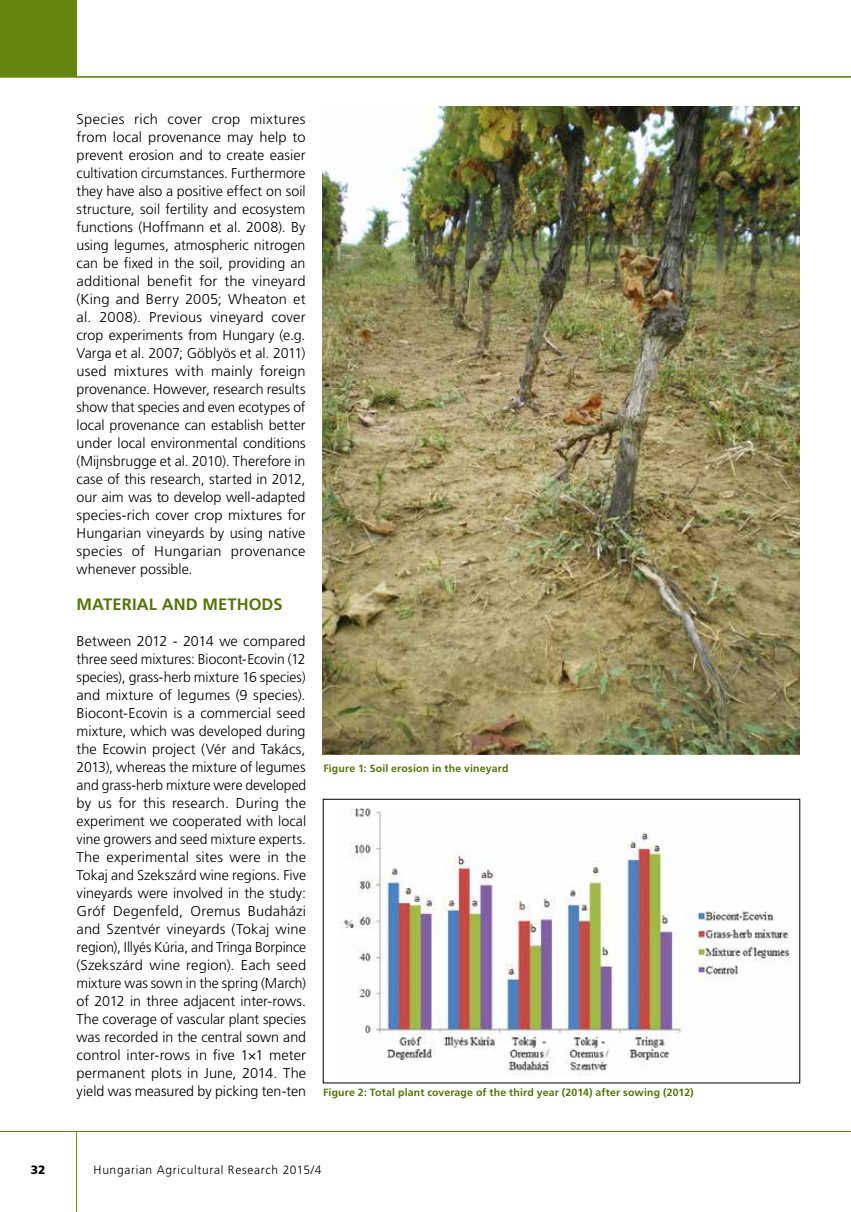
<style>
.page{position:relative;width:851px;height:1212px;background:#fff}
.page>*{position:absolute;margin:0;border:0;box-sizing:border-box;transform-origin:0 0}
.t1{font:700 16.5px "Frutiger QS";letter-spacing:.005em;color:#55750a}
.t2{font:300 14.25px/18px "Frutiger QS";letter-spacing:.005em;color:#000;text-align:justify}
.t3{font:300 12px "Frutiger QS";letter-spacing:.055em;color:#000}
.t4{font:900 12px "Frutiger QS";color:#000}
.t5{font:700 10.5px "Frutiger QS";letter-spacing:.015em;color:#55750a}
</style>
<div class="page">
<hr style="left:76px;top:0;width:1px;height:77px;background:#658711">
<hr style="left:76px;top:1131px;width:1px;height:81px;background:#658711">
<div style="left:0;top:0;width:76px;height:77px;background:#658711"></div>
<hr style="left:0;top:76px;width:850px;height:1px;background:#658711">
<hr style="left:0;top:1131px;width:850px;height:1px;background:#658711">
<img style="left:322px;top:106px;width:477px;height:648px">
<img style="left:340px;top:808px;width:450px;height:268px">
<div style="left:323px;top:799px;width:476px;height:284px;border:1px solid #000"></div>
<p class="t2" style="left:77px;top:110px;width:230px">Species rich cover crop mixtures from local provenance may help to prevent erosion and to create easier cultivation circumstances. Furthermore they have also a positive effect on soil structure, soil fertility and ecosystem functions (Hoffmann et al. 2008). By using legumes, atmospheric nitrogen can be fixed in the soil, providing an additional benefit for the vineyard (King and Berry 2005; Wheaton et al. 2008). Previous vineyard cover crop experiments from Hungary (e.g.<br>Varga et al. 2007; Göblyös et al. 2011) used mixtures with mainly foreign provenance. However, research results show that species and even ecotypes of local provenance can establish better under local environmental conditions (Mijnsbrugge et al. 2010). Therefore in case of this research, started in 2012, our aim was to develop well-adapted species-rich cover crop mixtures for Hungarian vineyards by using native species of Hungarian provenance whenever possible.</p>
<p class="t1" style="left:77px;top:595px;width:207px">MATERIAL AND METHODS</p>
<p class="t2" style="left:77px;top:632px;width:231px">Between 2012 - 2014 we compared three seed mixtures: Biocont-Ecovin (12 species), grass-herb mixture 16 species) and mixture of legumes (9 species).<br>Biocont-Ecovin is a commercial seed mixture, which was developed during the Ecowin project (Vér and Takács, 2013), whereas the mixture of legumes and grass-herb mixture were developed by us for this research. During the experiment we cooperated with local vine growers and seed mixture experts.<br>The experimental sites were in the Tokaj and Szekszárd wine regions. Five vineyards were involved in the study:<br>Gróf Degenfeld, Oremus Budaházi and Szentvér vineyards (Tokaj wine region), Illyés Kúria, and Tringa Borpince (Szekszárd wine region). Each seed mixture was sown in the spring (March) of 2012 in three adjacent inter-rows.<br>The coverage of vascular plant species was recorded in the central sown and control inter-rows in five 1×1 meter permanent plots in June, 2014. The yield was measured by picking ten-ten</p>
<p class="t5" style="left:323px;top:762px;width:186px">Figure 1: Soil erosion in the vineyard</p>
<p class="t5" style="left:323px;top:1086px;width:372px">Figure 2: Total plant coverage of the third year (2014) after sowing (2012)</p>
<p class="t4" style="left:31px;top:1163px;width:16px">32</p>
<p class="t3" style="left:94px;top:1163px;width:229px">Hungarian Agricultural Research 2015/4</p>
</div>
